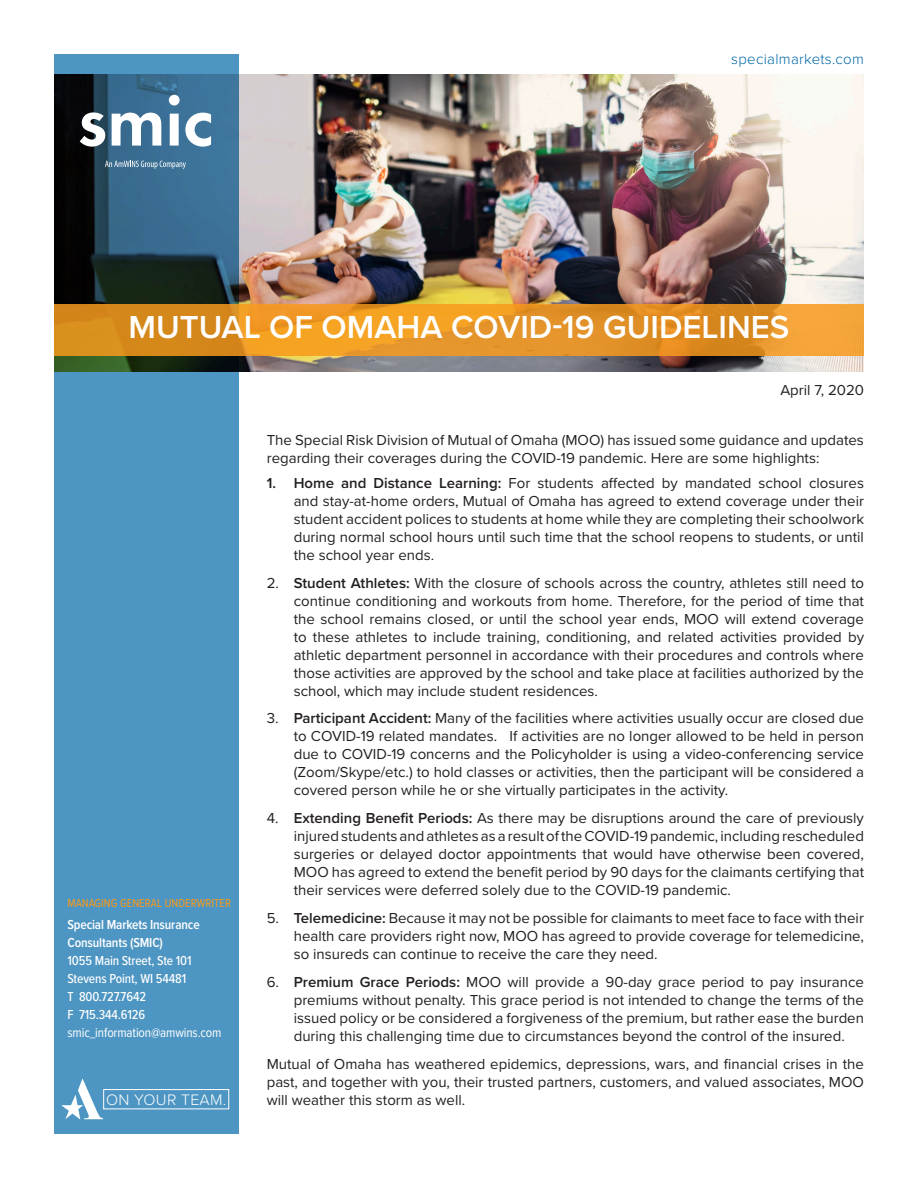
<style>
.page{position:relative;width:918px;height:1188px;background:#fff}
.page>*{position:absolute;margin:0;border:0;box-sizing:border-box;transform-origin:0 0}
.Specialty_Practice{font:600 33px "Proxima Nova";color:#fff}
.t1{font:300 15.75px "Proxima Nova";letter-spacing:.02em;color:#fff}
.Body_Text{font:15px/18px "Proxima Nova";color:#231f20;text-align:justify}
.t2{font:300 15px "Proxima Nova";letter-spacing:.02em;color:#0068a9}
.t3{font:500 13.5px/18px "Proxima Nova Cond";letter-spacing:-.01em;color:#fff}
.t4{font:600 13.5px/18px "Proxima Nova Cond";letter-spacing:-.01em;color:#fff}
.t5{font:13.5px "Proxima Nova Cond";letter-spacing:-.01em;color:#fff}
.t6{font:12px "Proxima Nova Cond";color:#f89a1c}
.s1{font-weight:600}
</style>
<div class="page">
<img style="left:239px;top:74px;width:625px;height:298px">
<svg style="left:54px;top:54px;width:185px;height:1080px;background:#4483a9"></svg>
<svg style="left:80px;top:112px;width:25px;height:35px"></svg>
<svg style="left:112px;top:113px;width:49px;height:33px"></svg>
<svg style="left:169px;top:95px;width:42px;height:52px"></svg>
<svg style="left:105px;top:161px;width:81px;height:8px"></svg>
<div style="left:103px;top:1089px;width:126px;height:20px;border:1px solid #fff"></div>
<svg style="left:61px;top:1079px;width:42px;height:41px"></svg>
<svg style="left:54px;top:305px;width:810px;height:51px;background:#e49424"></svg>
<p class="t2" style="left:731px;top:48px;width:134px">specialmarkets.com</p>
<p class="Specialty_Practice" style="left:128px;top:303px;width:663px">MUTUAL OF OMAHA COVID-19 GUIDELINES</p>
<p class="t6" style="left:68px;top:894px;width:165px">MANAGING GENERAL UNDERWRITER</p>
<p class="t4" style="left:68px;top:915px;width:134px">Special Markets Insurance<br>Consultants (SMIC)</p>
<p class="t3" style="left:68px;top:951px;width:126px">1055 Main Street, Ste 101<br>Stevens Point, WI 54481<br>T 800.727.7642<br>F 715.344.6126</p>
<p class="t5" style="left:68px;top:1022px;width:156px">smic_information@amwins.com</p>
<p class="t1" style="left:106px;top:1088px;width:122px">ON YOUR TEAM.</p>
<p class="Body_Text" style="left:780px;top:380px;width:85px">April 7, 2020</p>
<p class="Body_Text" style="left:267px;top:430px;width:599px">The Special Risk Division of Mutual of Omaha (MOO) has issued some guidance and updates regarding their coverages during the COVID-19 pandemic. Here are some highlights:</p>
<p class="Body_Text" style="left:294px;top:473px;width:572px;text-indent:-27px"><span class="s1">1. Home and Distance Learning:</span> For students affected by mandated school closures and stay-at-home orders, Mutual of Omaha has agreed to extend coverage under their student accident polices to students at home while they are completing their schoolwork during normal school hours until such time that the school reopens to students, or until the school year ends.</p>
<p class="Body_Text" style="left:294px;top:573px;width:572px;text-indent:-27px">2. <span class="s1">Student Athletes:</span> With the closure of schools across the country, athletes still need to continue conditioning and workouts from home. Therefore, for the period of time that the school remains closed, or until the school year ends, MOO will extend coverage to these athletes to include training, conditioning, and related activities provided by athletic department personnel in accordance with their procedures and controls where those activities are approved by the school and take place at facilities authorized by the school, which may include student residences.</p>
<p class="Body_Text" style="left:294px;top:709px;width:572px;text-indent:-27px">3. <span class="s1">Participant Accident:</span> Many of the facilities where activities usually occur are closed due to COVID-19 related mandates. If activities are no longer allowed to be held in person due to COVID-19 concerns and the Policyholder is using a video-conferencing service (Zoom/Skype/etc.) to hold classes or activities, then the participant will be considered a covered person while he or she virtually participates in the activity.</p>
<p class="Body_Text" style="left:294px;top:809px;width:572px;text-indent:-27px">4. <span class="s1">Extending Benefit Periods:</span> As there may be disruptions around the care of previously injured students and athletes as a result of the COVID-19 pandemic, including rescheduled surgeries or delayed doctor appointments that would have otherwise been covered, MOO has agreed to extend the benefit period by 90 days for the claimants certifying that their services were deferred solely due to the COVID-19 pandemic.</p>
<p class="Body_Text" style="left:294px;top:909px;width:572px;text-indent:-27px">5. <span class="s1">Telemedicine:</span> Because it may not be possible for claimants to meet face to face with their health care providers right now, MOO has agreed to provide coverage for telemedicine, so insureds can continue to receive the care they need.</p>
<p class="Body_Text" style="left:294px;top:972px;width:572px;text-indent:-27px">6. <span class="s1">Premium Grace Periods:</span> MOO will provide a 90-day grace period to pay insurance premiums without penalty. This grace period is not intended to change the terms of the issued policy or be considered a forgiveness of the premium, but rather ease the burden during this challenging time due to circumstances beyond the control of the insured.</p>
<p class="Body_Text" style="left:267px;top:1054px;width:599px">Mutual of Omaha has weathered epidemics, depressions, wars, and financial crises in the past, and together with you, their trusted partners, customers, and valued associates, MOO will weather this storm as well.</p>
</div>
